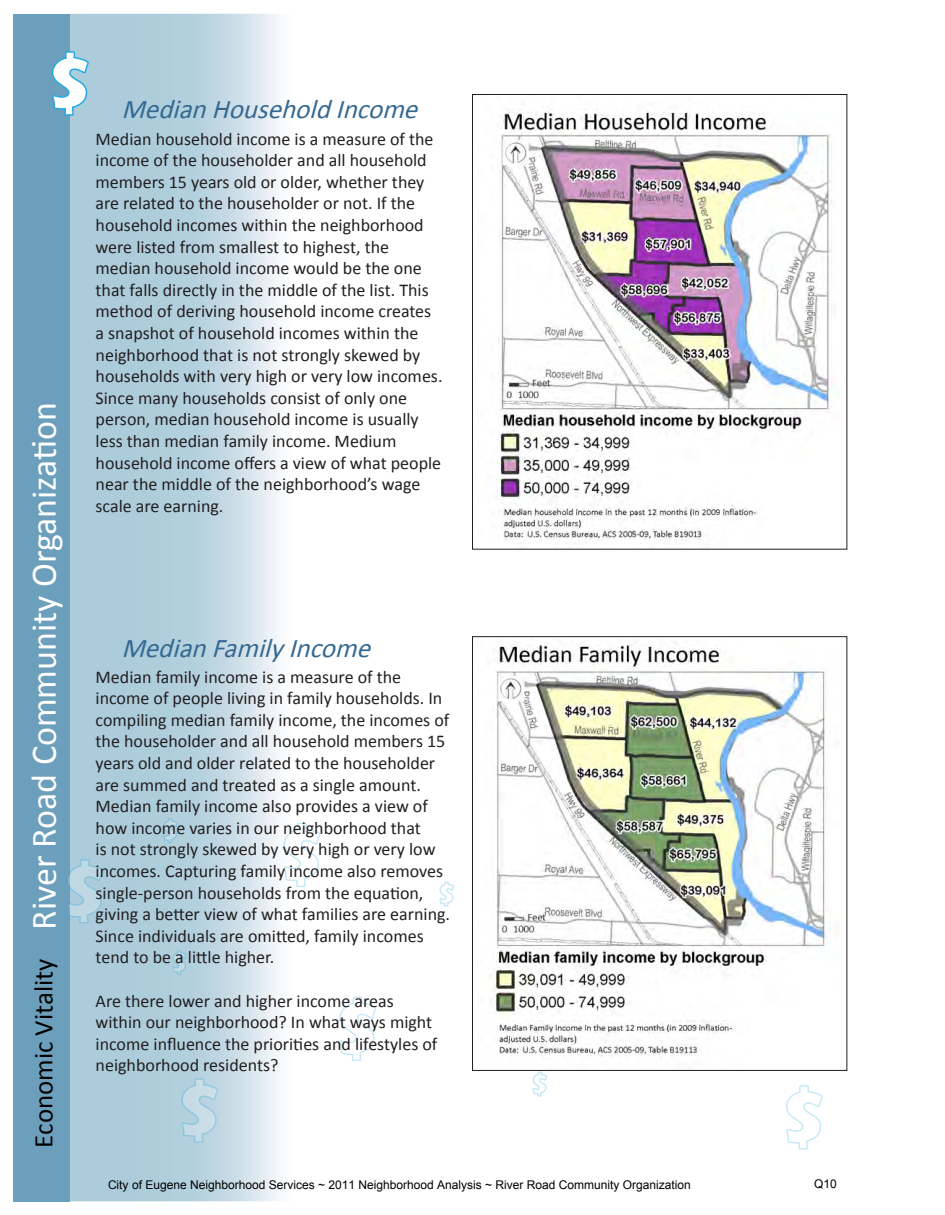
<style>
.page{position:relative;width:945px;height:1215px;background:#fff}
.page>*{position:absolute;margin:0;border:0;box-sizing:border-box;transform-origin:0 0}
.t1{font:700 84px "Berlin Sans FB Demi";color:#fff}
.t2{font:36px "Calibri";color:#fff}
.t3{font:700 31.5px "Berlin Sans FB Demi";color:#fff}
.t4{font:italic 27px "Calibri";color:#356991}
.t5{font:18px/21.6px "Calibri";color:#231f20}
.t6{font:12px "Arial";color:#000}
.s1{font-size:27px;color:#000}
</style>
<div class="page">
<div style="left:13px;top:14px;width:57px;height:1188px;background:#6c9fbc"></div>
<svg style="left:70px;top:14px;width:208px;height:1188px;background:#bbd4e1"></svg>
<svg style="left:52px;top:51px;width:38px;height:66px"></svg>
<svg style="left:67px;top:858px;width:37px;height:66px;background:#a2c7d8"></svg>
<svg style="left:181px;top:1078px;width:38px;height:66px;background:#b2d0df"></svg>
<svg style="left:339px;top:996px;width:38px;height:65px"></svg>
<svg style="left:786px;top:1085px;width:37px;height:65px"></svg>
<svg style="left:283px;top:822px;width:38px;height:66px"></svg>
<svg style="left:439px;top:881px;width:15px;height:26px"></svg>
<svg style="left:162px;top:817px;width:17px;height:27px"></svg>
<svg style="left:532px;top:1071px;width:15px;height:26px"></svg>
<svg style="left:171px;top:949px;width:17px;height:27px"></svg>
<img style="left:492px;top:106px;width:347px;height:437px">
<img style="left:489px;top:642px;width:351px;height:417px">
<h1 class="t1" style="left:50px;top:31px;width:42px">$</h1>
<h3 class="t4" style="left:122px;top:92px;width:306px">MedianHouseholdIncome</h3>
<p class="t5" style="left:96px;top:128px;width:348px">Median household income is a measure of the income of the householder and all household members 15 years old or older, whether they are related to the householder or not. If the household incomes within the neighborhood were listed from smallest to highest, the median household income would be the one that falls directly in the middle of the list. This method of deriving household income creates a snapshot of household incomes within the neighborhood that is not strongly skewed by households with very high or very low incomes.<br>Since many households consist of only one person, median household income is usually less than median family income. Medium household income offers a view of what people near the middle of the neighborhood’s wage scale are earning.</p>
<h2 class="t2" style="left:21px;top:1148px;width:747px;rotate:-90deg"><span class="s1">Economic Vitality</span> River Road Community Organization</h2>
<h3 class="t4" style="left:121px;top:631px;width:259px">MedianFamilyIncome</h3>
<p class="t5" style="left:96px;top:666px;width:356px">Median family income is a measure of the income of people living in family households. In compiling median family income, the incomes of the householder and all household members 15 years old and older related to the householder are summed and treated as a single amount.<br>Median family income also provides a view of how income varies in our neighborhood that<br>is not strongly skewed by very high or very low incomes. Capturing family income also removes single-person households from the equation, giving a better view of what families are earning.<br>Since individuals are omitted, family incomes tend to be a little higher.</p>
<p class="t5" style="left:96px;top:990px;width:343px">Are there lower and higher income areas within our neighborhood? In what ways might income influence the priorities and lifestyles of neighborhood residents?</p>
<h3 class="t3" style="left:163px;top:811px;width:17px">$</h3>
<h1 class="t1" style="left:281px;top:802px;width:42px">$</h1>
<h1 class="t1" style="left:64px;top:838px;width:42px">$</h1>
<h3 class="t3" style="left:172px;top:943px;width:17px">$</h3>
<h1 class="t1" style="left:337px;top:976px;width:42px">$</h1>
<p class="t6" style="left:108px;top:1177px;width:584px">City of Eugene Neighborhood Services ~ 2011 Neighborhood Analysis ~ River Road Community Organization</p>
<p class="t6" style="left:814px;top:1175px;width:24px">Q10</p>
</div>
